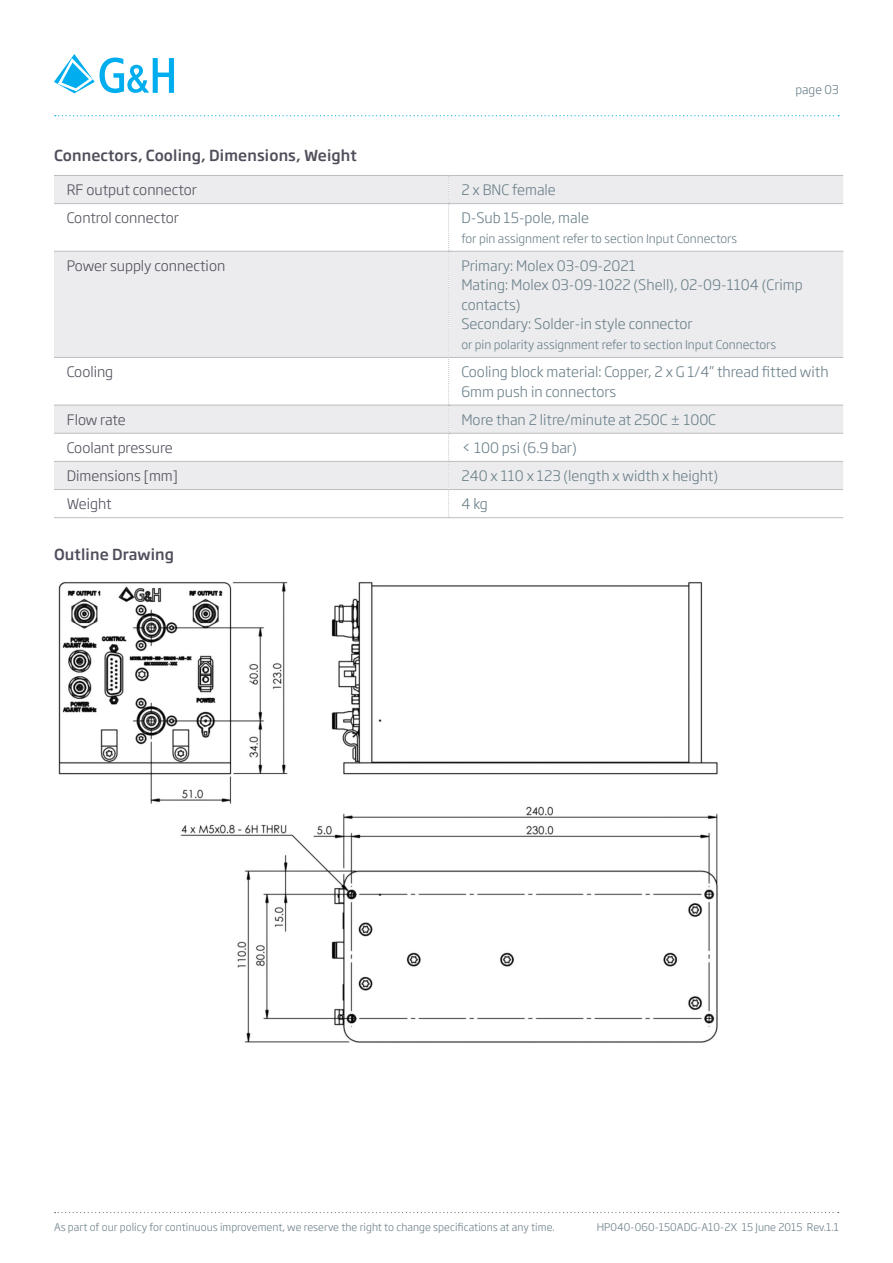
<style>
.page{position:relative;width:893px;height:1263px;background:#fff}
.page>*{position:absolute;margin:0;border:0;box-sizing:border-box;transform-origin:0 0}
.Body_standard{font:500 15px "Soho Gothic Std";letter-spacing:.01em;color:#4f4e5b}
.Body_standard-2{font:300 14.25px/19.5px "Soho Gothic Pro";color:#697e88}
.Body_standard-3{font:300 14.25px "Soho Gothic Pro";color:#4f4e5b}
.Body_standard-4{font:300 12px "Soho Gothic Pro";color:#697e88}
.t1{font:300 10.5px "Soho Gothic Pro";letter-spacing:.005em;color:#697e88}
</style>
<div class="page">
<svg style="left:54px;top:54px;width:120px;height:39px"></svg>
<svg style="left:55px;top:115px;width:784px;height:1px"></svg>
<svg style="left:55px;top:1212px;width:784px;height:1px"></svg>
<svg style="left:54px;top:176px;width:789px;height:313px;fill:#ececee"></svg>
<hr style="left:449px;top:203px;width:394px;height:1px;background:#bcbdc0">
<hr style="left:54px;top:251px;width:394px;height:1px;background:#bcbdc0">
<hr style="left:449px;top:251px;width:394px;height:1px;background:#bcbdc0">
<hr style="left:54px;top:357px;width:394px;height:1px;background:#bcbdc0">
<hr style="left:449px;top:357px;width:394px;height:1px;background:#bcbdc0">
<hr style="left:54px;top:405px;width:394px;height:1px;background:#bcbdc0">
<hr style="left:449px;top:405px;width:394px;height:1px;background:#bcbdc0">
<hr style="left:54px;top:433px;width:394px;height:1px;background:#bcbdc0">
<hr style="left:449px;top:433px;width:394px;height:1px;background:#bcbdc0">
<hr style="left:54px;top:461px;width:394px;height:1px;background:#bcbdc0">
<hr style="left:449px;top:461px;width:394px;height:1px;background:#bcbdc0">
<hr style="left:54px;top:489px;width:394px;height:1px;background:#bcbdc0">
<hr style="left:449px;top:489px;width:394px;height:1px;background:#bcbdc0">
<hr style="left:54px;top:517px;width:395px;height:1px;background:#bcbdc0">
<hr style="left:449px;top:517px;width:394px;height:1px;background:#bcbdc0">
<svg style="left:448px;top:176px;width:2px;height:342px"></svg>
<hr style="left:54px;top:175px;width:395px;height:1px;background:#bcbdc0">
<hr style="left:449px;top:175px;width:394px;height:1px;background:#bcbdc0">
<hr style="left:54px;top:203px;width:395px;height:1px;background:#bcbdc0">
<img style="left:58px;top:582px;width:660px;height:461px">
<p class="Body_standard-4" style="left:795px;top:81px;width:45px">page 03</p>
<p class="Body_standard" style="left:54px;top:145px;width:304px">Connectors, Cooling, Dimensions, Weight</p>
<p class="Body_standard-3" style="left:67px;top:179px;width:132px">RF output connector</p>
<p class="Body_standard-2" style="left:461px;top:179px;width:96px">2 x BNC female</p>
<p class="Body_standard-3" style="left:67px;top:207px;width:114px">Control connector</p>
<p class="Body_standard-2" style="left:461px;top:207px;width:129px">D-Sub 15-pole, male</p>
<p class="Body_standard-4" style="left:461px;top:229px;width:277px">for pin assignment refer to section I nput Connectors</p>
<p class="Body_standard-3" style="left:67px;top:255px;width:160px">Power supply connection</p>
<p class="Body_standard-2" style="left:461px;top:255px;width:343px">Primary: Molex 03-09-2021<br>Mating: Molex 03-09-1022 (Shell), 02-09-1104 (Crimp contacts)<br>Secondary: Solder-in style connector</p>
<p class="Body_standard-4" style="left:461px;top:335px;width:316px">or pin polarity assignment refer to section I nput Connectors</p>
<p class="Body_standard-3" style="left:67px;top:361px;width:48px">Cooling</p>
<p class="Body_standard-2" style="left:461px;top:361px;width:369px">Cooling block material: Copper, 2 x G 1/4’’ thread fitted with<br>6mm push in connectors</p>
<p class="Body_standard-3" style="left:67px;top:408px;width:60px">Flow rate</p>
<p class="Body_standard-2" style="left:461px;top:409px;width:255px">More than 2 litre/minute at 250C ± 100C</p>
<p class="Body_standard-3" style="left:67px;top:436px;width:107px">Coolant pressure</p>
<p class="Body_standard-2" style="left:461px;top:437px;width:117px">&lt; 100 psi (6.9 bar)</p>
<p class="Body_standard-3" style="left:67px;top:465px;width:113px">Dimensions [mm]</p>
<p class="Body_standard-2" style="left:461px;top:465px;width:258px">240 x 110 x 123 (length x width x height)</p>
<p class="Body_standard-3" style="left:67px;top:493px;width:46px">Weight</p>
<p class="Body_standard-2" style="left:461px;top:493px;width:28px">4 kg</p>
<p class="Body_standard" style="left:54px;top:544px;width:122px">Outline Drawing</p>
<p class="t1" style="left:54px;top:1219px;width:502px">As part of our policy for continuous improvement, we reserve the right to change specifications at any time.</p>
<p class="t1" style="left:597px;top:1219px;width:244px">HP040-060-150ADG-A10-2X 15 June 2015 Rev.1.1</p>
</div>
